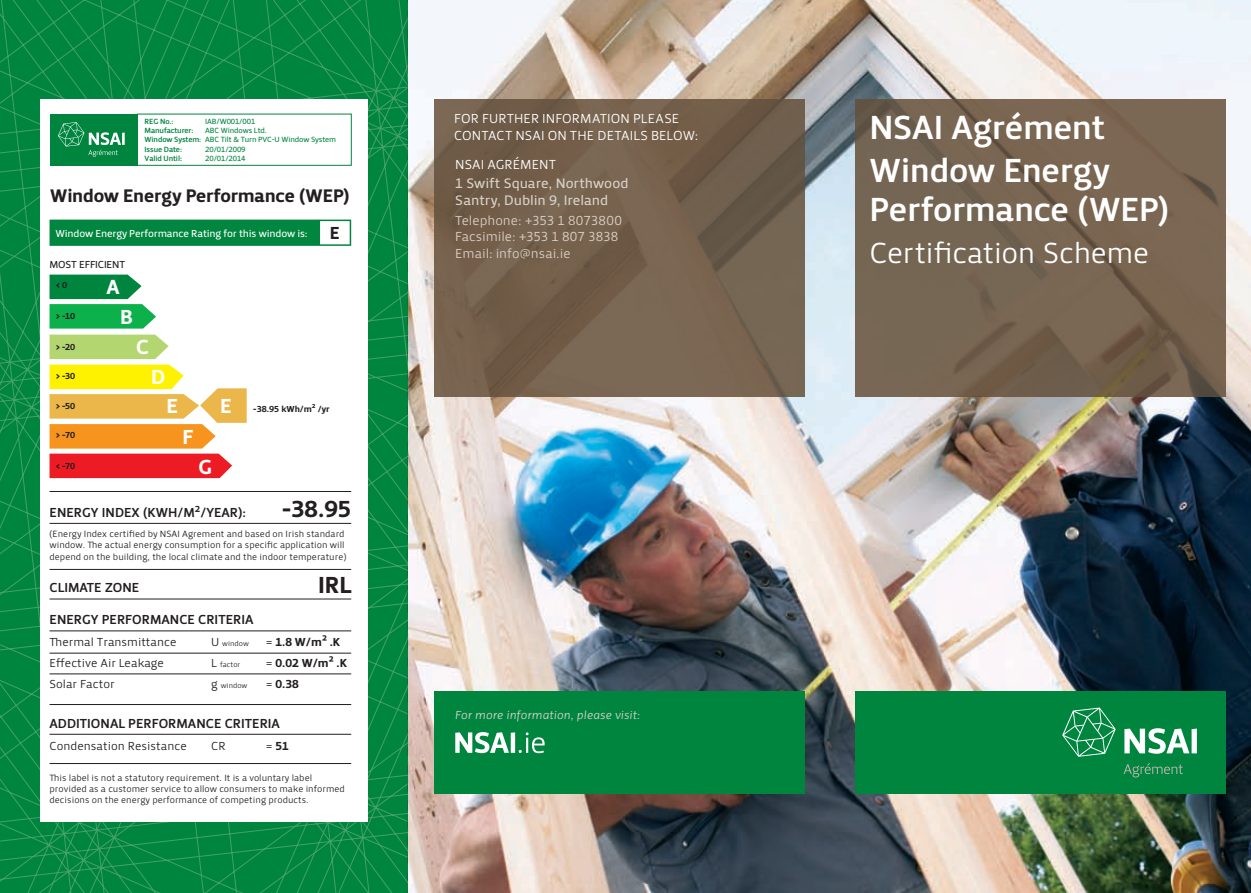
<style>
.page{position:relative;width:1251px;height:893px;background:#fff}
.page>*{position:absolute;margin:0;border:0;box-sizing:border-box;transform-origin:0 0}
.t1{font:34.5px/43.2px "Priva Pro Three";letter-spacing:-.01em;color:#fff}
.t2{font:30px "Priva Pro One";letter-spacing:-.015em;color:#fff}
.t3{font:24px "Priva Pro Four";color:#231f20}
.t4{font:21px "Priva Pro Four";color:#fff}
.t5{font:18.9px "Priva Pro Four";letter-spacing:-.01em;color:#231f20}
.t6{font:14.25px/16.5px "Priva Pro Two";color:#d8d1c8}
.t7{font:13.5px "Priva Pro Three";color:#231f20}
.t8{font:13.5px/16.5px "Priva Pro One";letter-spacing:.005em;color:#fff}
.t9{font:13.5px/16.5px "Priva Pro One";letter-spacing:-.005em;color:#d8d1c8}
.t10{font:12px "Priva Pro One";color:#231f20}
.t11{font:italic 12px "Priva Pro One";letter-spacing:-.01em;color:#d8d1c8}
.t12{font:12px "Priva Pro Four";color:#231f20}
.t13{font:10.5px "Priva Pro Two";letter-spacing:-.015em;color:#fff}
.t14{font:10.5px "Priva Pro Two";letter-spacing:-.015em;color:#231f20}
.t15{font:9.3px/11.2px "Priva Pro One";color:#231f20}
.t16{font:9px "Priva Pro Four";letter-spacing:-.01em;color:#231f20}
.t17{font:7.8px/9.3px "Priva Pro Two";letter-spacing:-.015em;color:#00853f}
.t18{font:7.8px "Priva Pro Three";letter-spacing:-.015em;color:#00853f}
.t19{font:7.5px "Priva Pro One";color:#231f20}
.s1{font-family:"Priva Pro Three"}
.s2{font-family:"Priva Pro Four";font-size:18px;color:#231f20}
.s3{font-size:12px}
.s4{font-family:"Priva Pro One"}
</style>
<div class="page">
<svg style="left:0;top:0;width:408px;height:893px;background:#068743"></svg>
<div style="left:40px;top:99px;width:328px;height:723px;background:#fff"></div>
<div style="left:49px;top:114px;width:88px;height:51px;background:#00853f"></div>
<svg style="left:58px;top:122px;width:67px;height:35px"></svg>
<svg style="left:49px;top:220px;width:302px;height:26px;background:#189151"></svg>
<div style="left:49px;top:335px;width:119px;height:24px;background:#b4d670"></div>
<svg style="left:49px;top:275px;width:107px;height:54px"></svg>
<svg style="left:49px;top:365px;width:197px;height:113px"></svg>
<hr style="left:49px;top:653px;width:302px;height:1px;background:#231f20">
<hr style="left:49px;top:674px;width:302px;height:1px;background:#231f20">
<hr style="left:49px;top:704px;width:302px;height:1px;background:#231f20">
<hr style="left:49px;top:734px;width:302px;height:1px;background:#231f20">
<hr style="left:49px;top:569px;width:302px;height:1px;background:#231f20">
<hr style="left:49px;top:763px;width:302px;height:1px;background:#231f20">
<hr style="left:49px;top:599px;width:302px;height:1px;background:#231f20">
<hr style="left:49px;top:630px;width:302px;height:1px;background:#231f20">
<hr style="left:49px;top:491px;width:302px;height:1px;background:#231f20">
<hr style="left:49px;top:523px;width:302px;height:1px;background:#231f20">
<img style="left:408px;top:0;width:842px;height:893px">
<div style="left:855px;top:692px;width:370px;height:102px;background:#00853f"></div>
<div style="left:434px;top:692px;width:370px;height:102px;background:#00853f"></div>
<div style="left:855px;top:99px;width:370px;height:298px;background:#7d6a56"></div>
<svg style="left:455px;top:732px;width:89px;height:21px"></svg>
<svg style="left:1062px;top:707px;width:53px;height:50px"></svg>
<svg style="left:1124px;top:728px;width:72px;height:26px"></svg>
<svg style="left:1123px;top:763px;width:59px;height:14px"></svg>
<svg style="left:434px;top:99px;width:370px;height:298px;background:#73604c"></svg>
<p class="t18" style="left:145px;top:115px;width:30px">REG No.:</p>
<p class="t17" style="left:205px;top:116px;width:52px">IAB/W001/001</p>
<p class="t18" style="left:145px;top:124px;width:50px">Manufacturer:</p>
<p class="t17" style="left:145px;top:125px;width:193px;text-indent:61px">ABC Windows Ltd.<br><span class="s1">Window System:</span> ABC Tilt &amp; Turn PVC-U Window System</p>
<p class="t18" style="left:145px;top:143px;width:39px">Issue Date:</p>
<p class="t17" style="left:205px;top:144px;width:42px">20/01/2009</p>
<p class="t18" style="left:145px;top:152px;width:39px">Valid Until:</p>
<p class="t17" style="left:205px;top:153px;width:42px">20/01/2014</p>
<h3 class="t5" style="left:50px;top:182px;width:300px">Window Energy Performance (WEP)</h3>
<p class="t13" style="left:55px;top:225px;width:286px">Window Energy Performance Rating for this window is: <span class="s2">E</span></p>
<p class="t14" style="left:50px;top:257px;width:77px">MOST EFFICIENT</p>
<p class="t16" style="left:56px;top:278px;width:13px">&lt; 0</p>
<h3 class="t4" style="left:106px;top:271px;width:15px">A</h3>
<p class="t16" style="left:56px;top:310px;width:21px">&gt; -10</p>
<h3 class="t4" style="left:120px;top:301px;width:14px">B</h3>
<p class="t16" style="left:56px;top:340px;width:21px">&gt; -20</p>
<h3 class="t4" style="left:136px;top:331px;width:14px">C</h3>
<p class="t16" style="left:56px;top:369px;width:21px">&gt; -30</p>
<h3 class="t4" style="left:151px;top:361px;width:16px">D</h3>
<p class="t16" style="left:56px;top:399px;width:21px">&gt; -50</p>
<h3 class="t4" style="left:167px;top:390px;width:13px">E</h3>
<h3 class="t4" style="left:220px;top:391px;width:13px">E</h3>
<p class="t16" style="left:56px;top:429px;width:21px">&gt; -70</p>
<h3 class="t4" style="left:182px;top:421px;width:12px">F</h3>
<p class="t16" style="left:56px;top:459px;width:21px">&lt; -70</p>
<h3 class="t4" style="left:198px;top:451px;width:15px">G</h3>
<p class="t16" style="left:253px;top:402px;width:78px">-38.95 kWh/m² /yr</p>
<h3 class="t7" style="left:49px;top:502px;width:198px">ENERGY INDEX (KWH/M²/YEAR):</h3>
<h3 class="t3" style="left:282px;top:491px;width:71px">-38.95</h3>
<p class="t15" style="left:49px;top:528px;width:298px">(Energy Index certified by NSAI Agrement and based on Irish standard window. The actual energy consumption for a specific application will depend on the building, the local climate and the indoor temperature)</p>
<h3 class="t7" style="left:49px;top:578px;width:91px">CLIMATE ZONE</h3>
<h3 class="t3" style="left:318px;top:567px;width:35px">IRL</h3>
<h3 class="t7" style="left:49px;top:610px;width:205px">ENERGY PERFORMANCE CRITERIA</h3>
<p class="t10" style="left:49px;top:633px;width:128px">Thermal Transmittance</p>
<p class="t19" style="left:211px;top:638px;width:39px"><span class="s3">U</span> window</p>
<p class="t12" style="left:265px;top:633px;width:76px"><span class="s4">=</span> 1.8 W/m² .K</p>
<p class="t10" style="left:49px;top:654px;width:116px">Effective Air Leakage</p>
<p class="t19" style="left:211px;top:659px;width:31px"><span class="s3">L</span> factor</p>
<p class="t12" style="left:265px;top:654px;width:83px"><span class="s4">=</span> 0.02 W/m² .K</p>
<p class="t10" style="left:49px;top:675px;width:67px">Solar Factor</p>
<p class="t19" style="left:211px;top:680px;width:38px"><span class="s3">g</span> window</p>
<p class="t12" style="left:265px;top:675px;width:35px"><span class="s4">=</span> 0.38</p>
<h3 class="t7" style="left:49px;top:713px;width:232px">ADDITIONAL PERFORMANCE CRITERIA</h3>
<p class="t10" style="left:49px;top:737px;width:139px">Condensation Resistance</p>
<p class="t10" style="left:211px;top:737px;width:16px">CR</p>
<p class="t12" style="left:265px;top:737px;width:25px"><span class="s4">=</span> 51</p>
<p class="t15" style="left:49px;top:772px;width:297px">This label is not a statutory requirement. It is a voluntary label provided as a customer service to allow consumers to make informed decisions on the energy performance of competing products.</p>
<h3 class="t8" style="left:454px;top:110px;width:245px">For further information please contact NSAI on the detai ls below:</h3>
<h3 class="t8" style="left:455px;top:156px;width:102px">NSAI Agrément</h3>
<h3 class="t6" style="left:455px;top:175px;width:175px">1 Swift Square, Northwood<br>Santry, Dublin 9, Ireland</h3>
<h3 class="t9" style="left:455px;top:212px;width:168px">Telephone: +353 1 8073800<br>Facsimile: +353 1 807 3838<br>Email: info@nsai.ie</h3>
<p class="t11" style="left:455px;top:706px;width:187px">For more information, please visit:</p>
<h1 class="t1" style="left:869px;top:105px;width:241px">NSAI Agrément<br>Window Energy</h1>
<h1 class="t1" style="left:869px;top:187px;width:301px">Performance (WEP)</h1>
<h2 class="t2" style="left:869px;top:231px;width:281px">Certification Scheme</h2>
</div>
